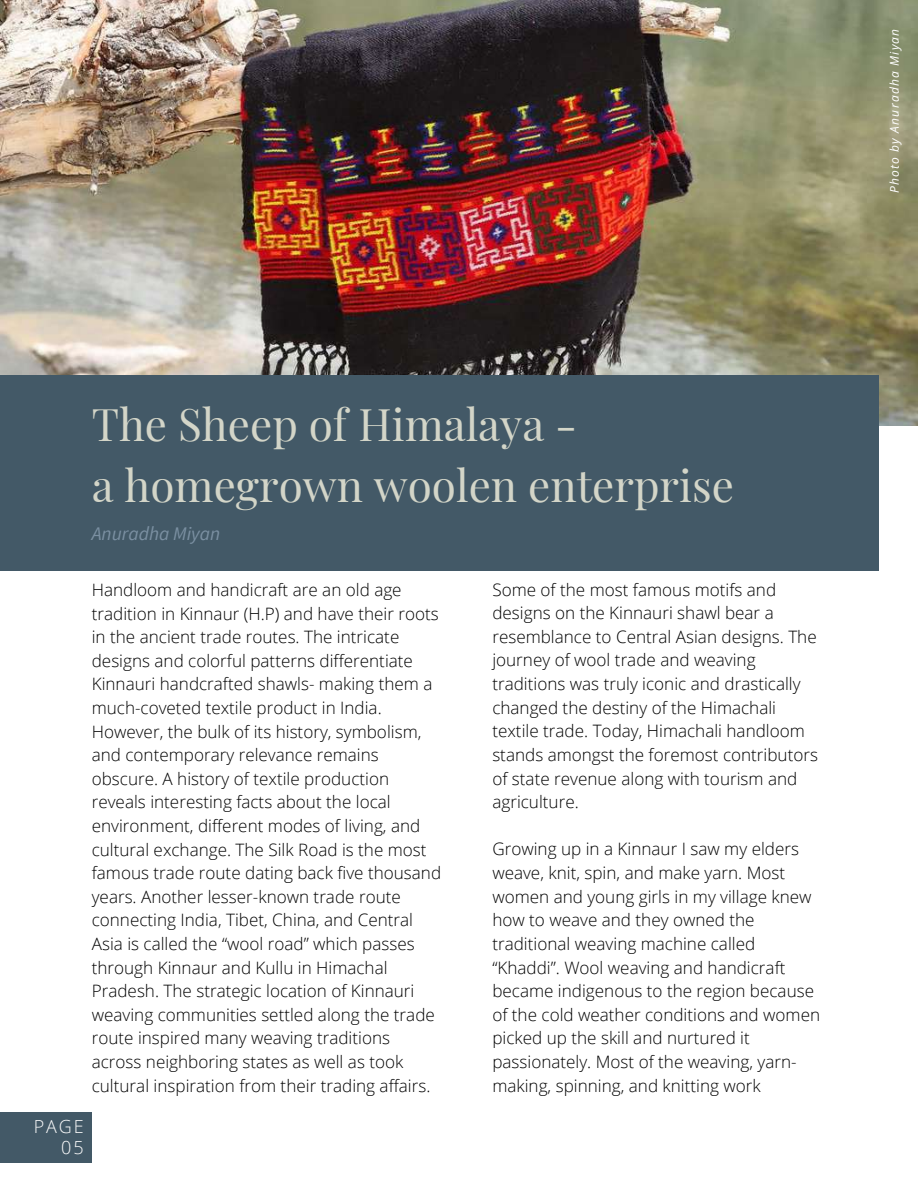
<style>
.page{position:relative;width:918px;height:1188px;background:#fff}
.page>*{position:absolute;margin:0;border:0;box-sizing:border-box;transform-origin:0 0}
.t1{font:43.95px/60.8px "Playfair Display";color:#d3d5c8}
.t2{font:italic 19.2px "Source Sans Pro";color:#7b90a2}
.t3{font:300 18px/21.3px "Open Sans";letter-spacing:.1em;color:#fafafa;text-align:right}
.t4{font:300 17.1px/23.5px "Open Sans";color:#000}
.t5{font:italic 12px "Open Sans";letter-spacing:.1em;color:#fff}
</style>
<div class="page">
<div style="left:0;top:1112px;width:92px;height:50px;background:#435967"></div>
<img style="left:0;top:0;width:918px;height:425px">
<div style="left:0;top:375px;width:878px;height:195px;background:#435967"></div>
<p class="t5" style="left:886px;top:193px;width:166px;rotate:-90deg">Photo by Anuradha Miyan</p>
<h1 class="t1" style="left:92px;top:392px;width:644px">The Sheep of Himalaya -<br>a homegrown woolen enterprise</h1>
<p class="t2" style="left:92px;top:521px;width:130px">Anuradha Miyan</p>
<p class="t4" style="left:92px;top:578px;width:351px">Handloom and handicraft are an old age tradition in Kinnaur (H.P) and have their roots in the ancient trade routes. The intricate designs and colorful patterns differentiate Kinnauri handcrafted shawls- making them a much-coveted textile product in India.<br>However, the bulk of its history, symbolism, and contemporary relevance remains obscure. A history of textile production reveals interesting facts about the local environment, different modes of living, and cultural exchange. The Silk Road is the most famous trade route dating back five thousand years. Another lesser-known trade route connecting India, Tibet, China, and Central Asia is called the “wool road” which passes through Kinnaur and Kullu in Himachal Pradesh. The strategic location of Kinnauri weaving communities settled along the trade route inspired many weaving traditions across neighboring states as well as took cultural inspiration from their trading affairs.</p>
<p class="t4" style="left:492px;top:577px;width:327px">Some of the most famous motifs and designs on the Kinnauri shawl bear a resemblance to Central Asian designs. The journey of wool trade and weaving traditions was truly iconic and drastically changed the destiny of the Himachali textile trade. Today, Himachali handloom stands amongst the foremost contributors of state revenue along with tourism and agriculture.</p>
<p class="t4" style="left:492px;top:837px;width:329px">Growing up in a Kinnaur I saw my elders weave, knit, spin, and make yarn. Most women and young girls in my village knew how to weave and they owned the traditional weaving machine called “Khaddi”. Wool weaving and handicraft became indigenous to the region because of the cold weather conditions and women picked up the skill and nurtured it passionately. Most of the weaving, yarn&shy;making, spinning, and knitting work</p>
<p class="t3" style="left:34px;top:1115px;width:51px">PAGE<br>05</p>
</div>
